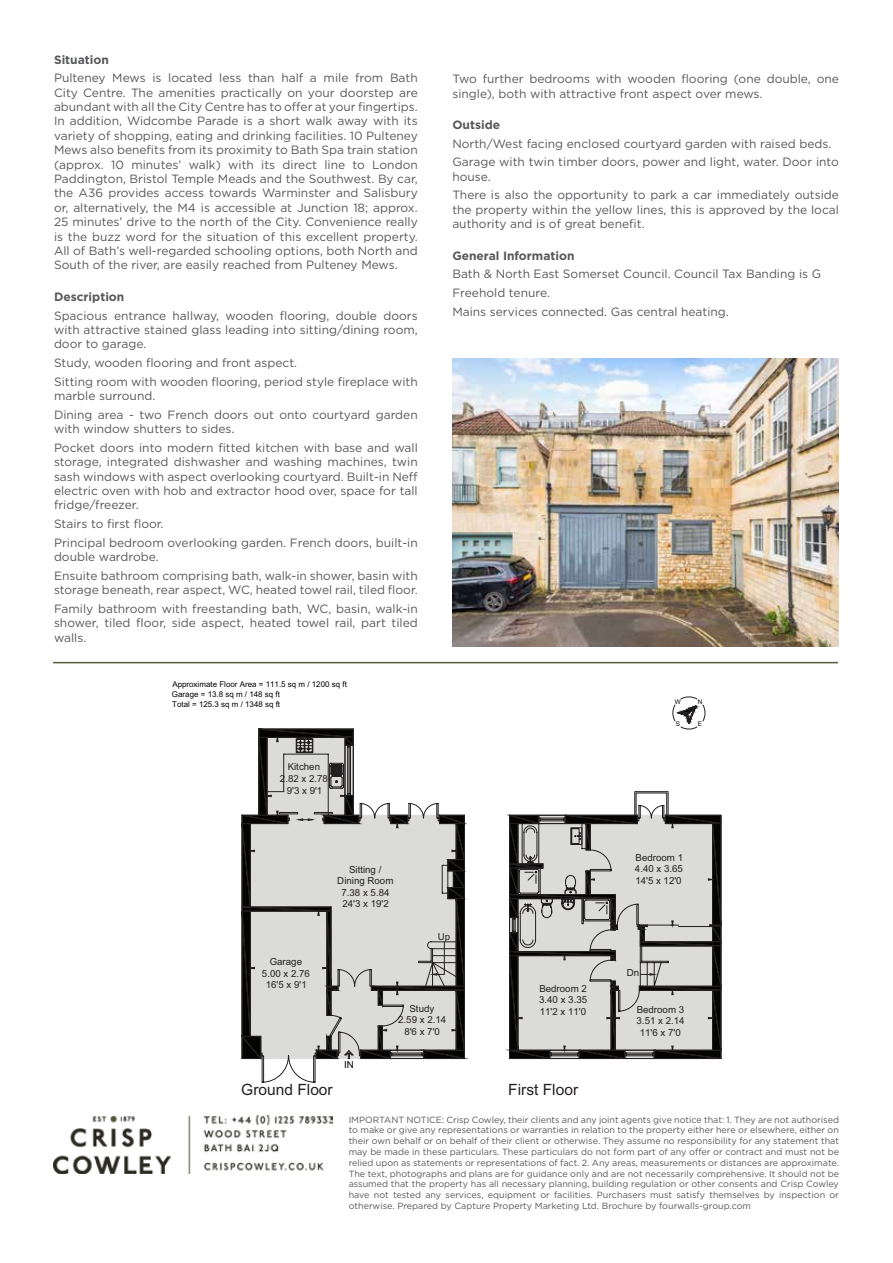
<style>
.page{position:relative;width:893px;height:1263px;background:#fff}
.page>*{position:absolute;margin:0;border:0;box-sizing:border-box;transform-origin:0 0}
.t1{font:15.6px "Arial";color:#231f20}
.t2{font:12px/14.4px "Gotham";color:#57585a}
.t3{font:700 12px "Gotham";color:#57585a}
.t4{font:9.75px/11.6px "Arial";color:#231f20;text-align:center}
.t5{font:9.75px "Arial";color:#040503}
.t6{font:9px/10.8px "Gotham";color:#57585a;text-align:justify}
.t7{font:7.95px/9.6px "Arial";color:#040503}
.t8{font:6.45px "Arial";color:#040503}
</style>
<div class="page">
<img style="left:452px;top:359px;width:387px;height:287px">
<hr style="left:53px;top:662px;width:785px;height:1px;background:#5d5b3c">
<svg style="left:509px;top:791px;width:213px;height:268px;background:#b1b1b0"></svg>
<svg style="left:241px;top:728px;width:224px;height:354px"></svg>
<svg style="left:672px;top:696px;width:34px;height:34px"></svg>
<img style="left:53px;top:1115px;width:280px;height:58px">
<p class="t3" style="left:54px;top:51px;width:56px">Situation</p>
<p class="t2" style="left:54px;top:71px;width:365px;text-align:justify">Pulteney Mews is located less than half a mile from Bath City Centre. The amenities practically on your doorstep are abundant with all the City Centre has to offer at your fingertips.<br>In addition, Widcombe Parade is a short walk away with its variety of shopping, eating and drinking facilities. 10 Pulteney Mews also benefits from its proximity to Bath Spa train station (approx. 10 minutes’ walk) with its direct line to London Paddington, Bristol Temple Meads and the Southwest. By car, the A36 provides access towards Warminster and Salisbury or, alternatively, the M4 is accessible at Junction 18; approx.<br>25 minutes’ drive to the north of the City. Convenience really is the buzz word for the situation of this excellent property.<br>All of Bath’s well-regarded schooling options, both North and South of the river, are easily reached from Pulteney Mews.</p>
<p class="t3" style="left:54px;top:289px;width:72px">Description</p>
<p class="t2" style="left:54px;top:308px;width:365px;text-align:justify">Spacious entrance hallway, wooden flooring, double doors with attractive stained glass leading into sitting/dining room, door to garage.</p>
<p class="t2" style="left:54px;top:355px;width:245px">Study, wooden flooring and front aspect.</p>
<p class="t2" style="left:54px;top:374px;width:365px">Sitting room with wooden flooring, period style fireplace with marble surround.</p>
<p class="t2" style="left:54px;top:407px;width:365px">Dining area - two French doors out onto courtyard garden with window shutters to sides.</p>
<p class="t2" style="left:54px;top:440px;width:365px;text-align:justify">Pocket doors into modern fitted kitchen with base and wall storage, integrated dishwasher and washing machines, twin sash windows with aspect overlooking courtyard. Built-in Neff electric oven with hob and extractor hood over, space for tall fridge/freezer.</p>
<p class="t2" style="left:54px;top:516px;width:111px">Stairs to first floor.</p>
<p class="t2" style="left:54px;top:535px;width:365px">Principal bedroom overlooking garden. French doors, built-in double wardrobe.</p>
<p class="t2" style="left:54px;top:568px;width:365px">Ensuite bathroom comprising bath, walk-in shower, basin with storage beneath, rear aspect, WC, heated towel rail, tiled floor.</p>
<p class="t2" style="left:54px;top:601px;width:365px;text-align:justify">Family bathroom with freestanding bath, WC, basin, walk-in shower, tiled floor, side aspect, heated towel rail, part tiled walls.</p>
<p class="t7" style="left:172px;top:680px;width:176px">Approximate Floor Area = 111.5 sq m / 1200 sq ft<br>Garage = 13.8 sq m / 148 sq ft<br>Total = 125.3 sq m / 1348 sq ft</p>
<p class="t4" style="left:280px;top:761px;width:50px">Kitchen<br>2.82 x 2.78<br>9'3 x 9'1</p>
<p class="t2" style="left:452px;top:72px;width:388px">Two further bedrooms with wooden flooring (one double, one single), both with attractive front aspect over mews.</p>
<p class="t3" style="left:452px;top:117px;width:49px">Outside</p>
<p class="t2" style="left:452px;top:136px;width:381px">North/West facing enclosed courtyard garden with raised beds.</p>
<p class="t2" style="left:452px;top:155px;width:388px">Garage with twin timber doors, power and light, water. Door into house.</p>
<p class="t2" style="left:452px;top:188px;width:388px;text-align:justify">There is also the opportunity to park a car immediately outside the property within the yellow lines, this is approved by the local authority and is of great benefit.</p>
<p class="t3" style="left:452px;top:247px;width:124px">General Information</p>
<p class="t2" style="left:452px;top:267px;width:370px">Bath &amp; North East Somerset Council. Council Tax Banding is G</p>
<p class="t2" style="left:452px;top:285px;width:99px">Freehold tenure.</p>
<p class="t2" style="left:452px;top:304px;width:278px">Mains services connected. Gas central heating.</p>
<p class="t8" style="left:675px;top:697px;width:8px">W</p>
<p class="t8" style="left:676px;top:720px;width:6px">S</p>
<p class="t8" style="left:698px;top:697px;width:6px">N</p>
<p class="t8" style="left:698px;top:720px;width:6px">E</p>
<p class="t4" style="left:337px;top:863px;width:58px">Sitting /<br>Dining Room<br>7.38 x 5.84<br>24'3 x 19'2</p>
<p class="t4" style="left:438px;top:930px;width:14px">Up</p>
<p class="t4" style="left:635px;top:851px;width:50px;text-align:justify">Bedroom 1<br>4.40 x 3.65<br>14'5 x 12'0</p>
<p class="t4" style="left:262px;top:956px;width:50px">Garage<br>5.00 x 2.76<br>16'5 x 9'1</p>
<p class="t5" style="left:344px;top:1058px;width:11px">IN</p>
<p class="t4" style="left:398px;top:1002px;width:50px">Study<br>2.59 x 2.14<br>8'6 x 7'0</p>
<p class="t4" style="left:539px;top:982px;width:50px;text-align:justify">Bedroom 2<br>3.40 x 3.35<br>11'2 x 11'0</p>
<p class="t1" style="left:241px;top:1079px;width:93px">Ground Floor</p>
<p class="t1" style="left:508px;top:1079px;width:71px">First Floor</p>
<p class="t4" style="left:627px;top:967px;width:14px">Dn</p>
<p class="t4" style="left:637px;top:1003px;width:50px">Bedroom 3<br>3.51 x 2.14<br>11'6 x 7'0</p>
<p class="t6" style="left:349px;top:1114px;width:492px">IMPORTANT NOTICE: Crisp Cowley, their clients and any joint agents give notice that: 1. They are not authorised to make or give any representations or warranties in relation to the property either here or elsewhere, either on their own behalf or on behalf of their client or otherwise. They assume no responsibility for any statement that may be made in these particulars. These particulars do not form part of any offer or contract and must not be relied upon as statements or representations of fact. 2. Any areas, measurements or distances are approximate.<br>The text, photographs and plans are for guidance only and are not necessarily comprehensive. It should not be assumed that the property has all necessary planning, building regulation or other consents and Crisp Cowley have not tested any services, equipment or facilities. Purchasers must satisfy themselves by inspection or otherwise. Prepared by Capture Property Marketing Ltd. Brochure by fourwalls-group.com</p>
</div>
